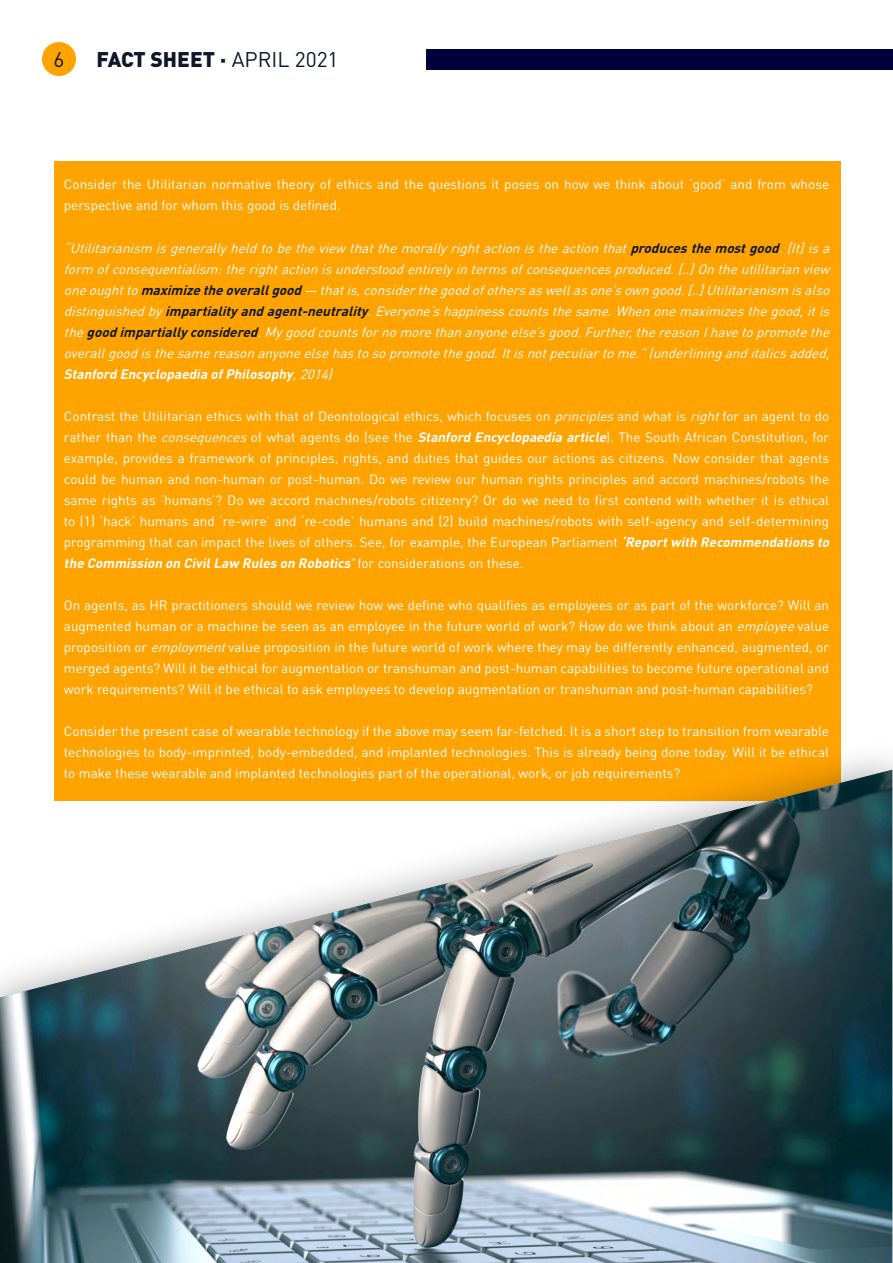
<style>
.page{position:relative;width:893px;height:1263px;background:#fff}
.page>*{position:absolute;margin:0;border:0;box-sizing:border-box;transform-origin:0 0}
.t1{font:900 21px "DIN Pro";color:#0f172a}
.t2{font:21px "DIN Pro";color:#0f172a}
.SABPP_Body_text{font:13.5px/21px "DIN Pro";color:#fff}
.SABPP_Body_text-2{font:italic 13.5px/21px "DIN Pro";color:#fff;text-align:justify}
.s1{font-weight:400}
.s2{font-weight:700;color:#0f172a}
.s3{font-weight:700}
.s4{font-style:italic}
.s5{font-weight:700;font-style:italic}
</style>
<div class="page">
<div style="left:426px;top:49px;width:467px;height:20px;background:#00003b"></div>
<div style="left:42px;top:42px;width:34px;height:34px;background:#ffa300;border-radius:50%"></div>
<div style="left:54px;top:162px;width:786px;height:639px;background:#ffa300"></div>
<div style="left:0;top:735px;width:893px;height:528px;background:#000;opacity:.35"></div>
<img style="left:0;top:770px;width:892px;height:493px">
<h1 class="t2" style="left:54px;top:45px;width:12px">6</h1>
<h1 class="t1" style="left:96px;top:45px;width:244px">FACT SHEET · <span class="s1">APRIL 2021</span></h1>
<p class="SABPP_Body_text" style="left:64px;top:173px;width:767px">Consider the Utilitarian normative theory of ethics and the questions it poses on how we think about ‘good’ and from whose perspective and for whom this good is defined.</p>
<p class="SABPP_Body_text-2" style="left:64px;top:237px;width:771px">“Utilitarianism isgenerallyheldtobetheview thatthemorallyrightactionistheactionthat<span class="s2">producesthemostgood</span>.[It]isa form ofconsequentialism:therightactionisunderstoodentirelyintermsofconsequencesproduced.[..]Ontheutilitarianview oneoughtto<span class="s2">maximizetheoverallgood</span>— thatis,considerthegoodofothersaswellasone’sowngood.[..]Utilitarianism isalso distinguishedby<span class="s2">impartialityandagent-neutrality</span>.Everyone’shappinesscountsthesame.Whenonemaximizesthegood,itis the<span class="s2">goodimpartiallyconsidered</span>.Mygoodcountsfornomorethananyoneelse’sgood.Further,thereasonIhavetopromotethe overallgoodisthesamereasonanyoneelsehastosopromotethegood.Itisnotpeculiartome.”(underlininganditalicsadded, <span class="s3">Stanford Encyclopaedia ofPhilosophy</span>,2014)</p>
<p class="SABPP_Body_text" style="left:64px;top:405px;width:770px">Contrast the Utilitarian ethics with that of Deontological ethics, which focuses on <span class="s4">principles</span>and what is <span class="s4">right</span>for an agent to do rather than the <span class="s4">consequences</span>of what agents do (see the <span class="s5">Stanford Encyclopaedia article</span>). The South African Constitution, for example, provides a framework of principles, rights, and duties that guides our actions as citizens. Now consider that agents could be human and non-human or post-human. Do we review our human rights principles and accord machines/robots the same rights as ‘humans’? Do we accord machines/robots citizenry? Or do we need to first contend with whether it is ethical to (1) ‘hack’ humans and ‘re-wire’ and ‘re-code’ humans and (2) build machines/robots with self-agency and self-determining programming that can impact the lives of others. See, for example, the European Parliament <span class="s5">‘Reportwith Recommendations to the Commission on CivilLaw Rules on Robotics’</span>f o r c o n s i d e ra t i o n s o n t h e s e .</p>
<p class="SABPP_Body_text" style="left:64px;top:594px;width:767px;text-align:justify">On agents, as HR practitioners should we review how we define who qualifies as employees or as part of the workforce? Will an augmented human or a machine be seen as an employee in the future world of work? How do we think about an <span class="s4">employee</span>value proposition or <span class="s4">employment</span>value proposition in the future world of work where they may be differently enhanced, augmented, or merged agents? Will it be ethical for augmentation or transhuman and post-human capabilities to become future operational and work requirements? Will it be ethical to ask employees to develop augmentation or transhuman and post-human capabilities?</p>
<p class="SABPP_Body_text" style="left:64px;top:720px;width:767px;text-align:justify">Consider the present case of wearable technology if the above may seem far-fetched. It is a short step to transition from wearable technologies to body-imprinted, body-embedded, and implanted technologies. This is already being done today. Will it be ethical to make these wearable and implanted technologies part of the operational, work, or job requirements?</p>
</div>
